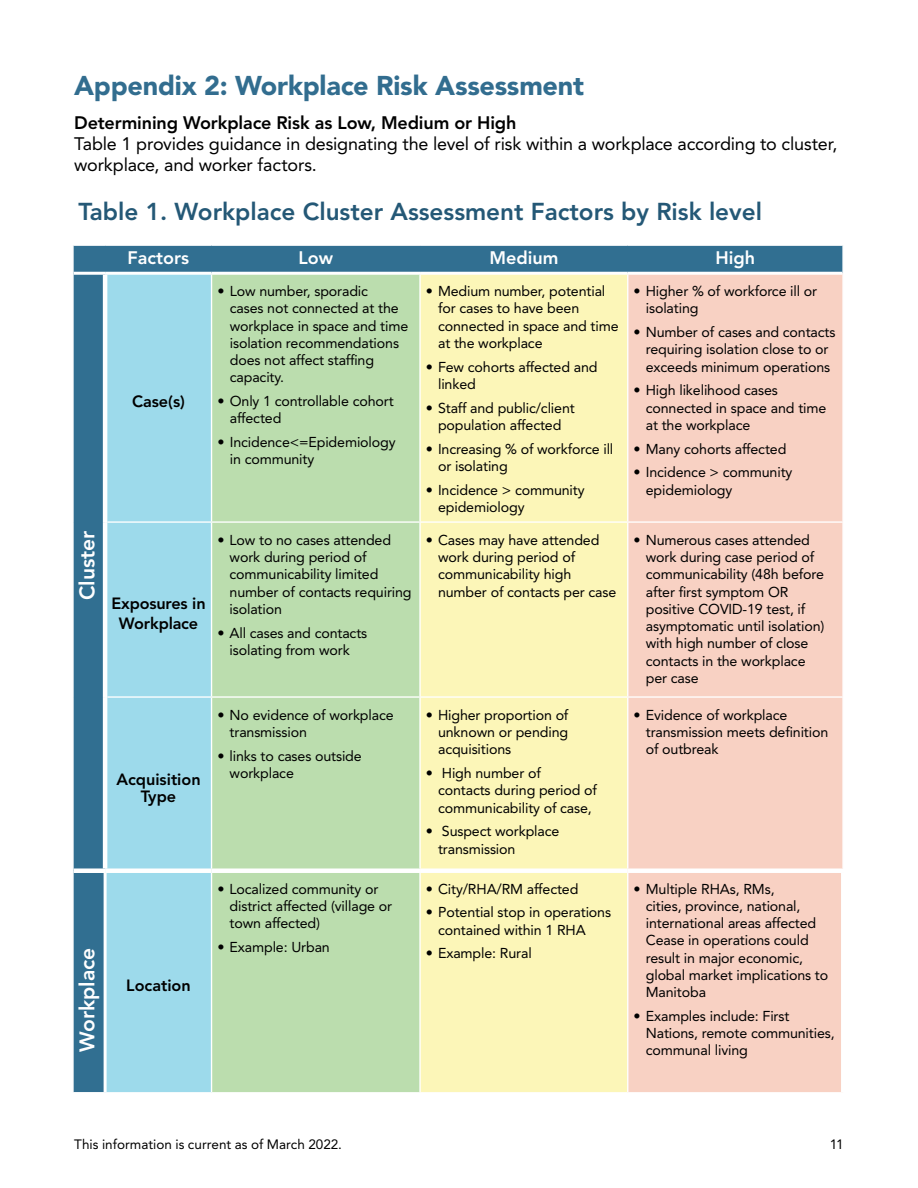
<style>
.page{position:relative;width:918px;height:1188px;background:#fff}
.page>*{position:absolute;margin:0;border:0;box-sizing:border-box;transform-origin:0 0}
.Intro_Text{font:900 27px "Avenir LT Std";letter-spacing:-.01em;color:#326d8f}
.t1{font:800 24.3px "Avenir LT Std";color:#245876}
.t2{font:800 21px "Avenir LT Std";color:#fff}
.Intro_Text-2{font:18px/21px "Avenir LT Std";letter-spacing:-.01em;color:#000}
.t3{font:800 18px "Avenir LT Std";color:#fff}
.questions{font:800 16.2px/20.2px "Avenir LT Std";color:#000;text-align:center}
.t4{font:14.25px/17.2px "Avenir LT Std";letter-spacing:-.01em;color:#000}
.t5{font:13.5px "Avenir LT Std";color:#000}
.s1{font-weight:800}
</style>
<div class="page">
<div style="left:74px;top:246px;width:768px;height:846px;background:#316f91"></div>
<div style="left:107px;top:275px;width:104px;height:817px;background:#9ddaeb"></div>
<div style="left:212px;top:275px;width:207px;height:817px;background:#bbddae"></div>
<div style="left:421px;top:275px;width:206px;height:817px;background:#fcf6b8"></div>
<div style="left:628px;top:275px;width:214px;height:817px;background:#f8d1c3"></div>
<svg style="left:211px;top:246px;width:1px;height:26px"></svg>
<hr style="left:419px;top:246px;width:2px;height:26px;background:#316f91">
<svg style="left:627px;top:246px;width:1px;height:26px"></svg>
<hr style="left:104px;top:246px;width:2px;height:26px;background:#316f91">
<hr style="left:211px;top:275px;width:1px;height:246px;background:#fff">
<hr style="left:419px;top:275px;width:2px;height:246px;background:#fff">
<hr style="left:211px;top:523px;width:1px;height:173px;background:#fff">
<hr style="left:419px;top:523px;width:2px;height:173px;background:#fff">
<hr style="left:211px;top:698px;width:1px;height:170px;background:#fff">
<hr style="left:419px;top:698px;width:2px;height:170px;background:#fff">
<hr style="left:419px;top:873px;width:2px;height:219px;background:#fff">
<hr style="left:627px;top:275px;width:1px;height:246px;background:#fff">
<hr style="left:627px;top:523px;width:1px;height:173px;background:#fff">
<hr style="left:627px;top:698px;width:1px;height:170px;background:#fff">
<hr style="left:627px;top:873px;width:1px;height:219px;background:#fff">
<hr style="left:107px;top:521px;width:105px;height:2px;background:#fff">
<hr style="left:212px;top:521px;width:208px;height:2px;background:#fff">
<hr style="left:420px;top:521px;width:208px;height:2px;background:#fff">
<hr style="left:628px;top:521px;width:216px;height:2px;background:#fff">
<hr style="left:107px;top:696px;width:105px;height:2px;background:#fff">
<hr style="left:212px;top:696px;width:208px;height:2px;background:#fff">
<hr style="left:420px;top:696px;width:208px;height:2px;background:#fff">
<hr style="left:628px;top:696px;width:216px;height:2px;background:#fff">
<hr style="left:211px;top:873px;width:1px;height:219px;background:#fff">
<hr style="left:841px;top:873px;width:4px;height:219px;background:#fff">
<div style="left:105px;top:868px;width:107px;height:5px;background:#fff"></div>
<div style="left:212px;top:868px;width:208px;height:5px;background:#fff"></div>
<div style="left:420px;top:868px;width:208px;height:5px;background:#fff"></div>
<div style="left:628px;top:868px;width:217px;height:5px;background:#fff"></div>
<div style="left:74px;top:868px;width:31px;height:5px;background:#fff"></div>
<hr style="left:74px;top:272px;width:31px;height:3px;background:#fff">
<hr style="left:105px;top:272px;width:107px;height:3px;background:#fff">
<hr style="left:212px;top:272px;width:208px;height:3px;background:#fff">
<hr style="left:420px;top:272px;width:208px;height:3px;background:#fff">
<hr style="left:628px;top:272px;width:214px;height:3px;background:#fff">
<hr style="left:103px;top:275px;width:4px;height:247px;background:#fff">
<hr style="left:103px;top:522px;width:4px;height:175px;background:#fff">
<hr style="left:103px;top:697px;width:4px;height:171px;background:#fff">
<hr style="left:104px;top:873px;width:3px;height:219px;background:#fff">
<p class="Intro_Text" style="left:74px;top:69px;width:511px">Appendix 2: Workplace Risk Assessment</p>
<p class="Intro_Text-2" style="left:74px;top:113px;width:765px"><span class="s1">Determining Workplace Risk as Low, Medium or High<br></span>Table 1 provides guidance in designating the level of risk within a workplace according to cluster, workplace, and worker factors.</p>
<p class="t1" style="left:78px;top:198px;width:685px">Table 1. Workplace Cluster Assessment Factors by Risk level</p>
<p class="t3" style="left:127px;top:247px;width:63px">Factors</p>
<p class="t3" style="left:298px;top:247px;width:36px">Low</p>
<p class="t3" style="left:489px;top:247px;width:71px">Medium</p>
<p class="t3" style="left:716px;top:247px;width:41px">High</p>
<p class="questions" style="left:132px;top:391px;width:55px">Case(s)</p>
<p class="t4" style="left:230px;top:283px;width:180px;text-indent:-12px">• Low number, sporadic<br>cases not connected at the workplace in space and time isolation recommendations does not affect staffing capacity.</p>
<p class="t4" style="left:230px;top:393px;width:165px;text-indent:-12px">• Only 1 controllable cohort affected</p>
<p class="t4" style="left:230px;top:434px;width:167px;text-indent:-12px">• Incidence&lt;=Epidemiology in community</p>
<h3 class="t2" style="left:75px;top:600px;width:71px;rotate:-90deg">Cluster</h3>
<p class="questions" style="left:111px;top:593px;width:96px">Exposures in<br>Workplace</p>
<p class="t4" style="left:230px;top:532px;width:184px;text-indent:-12px">• Low to no cases attended work during period of communicability limited number of contacts requiring isolation</p>
<p class="t4" style="left:217px;top:624px;width:151px;text-align:center">• All cases and contacts isolating from work</p>
<p class="questions" style="left:116px;top:770px;width:86px;line-height:17.5px">Acquisition<br>Type</p>
<p class="t4" style="left:230px;top:706px;width:166px;text-indent:-12px">• No evidence of workplace transmission</p>
<p class="t4" style="left:230px;top:747px;width:134px;text-indent:-12px">• links to cases outside workplace</p>
<h3 class="t2" style="left:75px;top:1052px;width:106px;rotate:-90deg">Workplace</h3>
<p class="questions" style="left:126px;top:976px;width:66px">Location</p>
<p class="t4" style="left:230px;top:880px;width:164px;text-indent:-12px">• Localized community or district affected (village or town affected)</p>
<p class="t4" style="left:217px;top:938px;width:114px">• Example: Urban</p>
<p class="t4" style="left:438px;top:283px;width:182px;text-indent:-12px">• Medium number, potential for cases to have been connected in space and time at the workplace</p>
<p class="t4" style="left:438px;top:358px;width:161px;text-indent:-12px">• Few cohorts affected and linked</p>
<p class="t4" style="left:426px;top:399px;width:150px;text-align:center">• Staff and public/client population affected</p>
<p class="t4" style="left:438px;top:440px;width:177px;text-indent:-12px">• Increasing % of workforce ill or isolating</p>
<p class="t4" style="left:438px;top:481px;width:148px;text-indent:-12px">• Incidence &gt; community epidemiology</p>
<p class="t4" style="left:646px;top:283px;width:173px;text-indent:-12px">• Higher % of workforce ill or isolating</p>
<p class="t4" style="left:634px;top:324px;width:203px;text-align:center">• Number of cases and contacts requiring isolation close to or exceeds minimum operations</p>
<p class="t4" style="left:646px;top:382px;width:182px;text-indent:-12px">• High likelihood cases connected in space and time at the workplace</p>
<p class="t4" style="left:634px;top:440px;width:154px">• Many cohorts affected</p>
<p class="t4" style="left:646px;top:464px;width:148px;text-indent:-12px">• Incidence &gt; community epidemiology</p>
<p class="t4" style="left:438px;top:532px;width:180px;text-indent:-12px">• Cases may have attended work during period of communicability high number of contacts per case</p>
<p class="t4" style="left:646px;top:532px;width:180px;text-indent:-12px">• Numerous cases attended work during case period of communicability (48h before after first symptom OR positive COVID-19 test, if asymptomatic until isolation) with high number of close contacts in the workplace per case</p>
<p class="t4" style="left:438px;top:706px;width:132px;text-align:justify;text-indent:-12px">• Higher proportion of unknown or pending acquisitions</p>
<p class="t4" style="left:438px;top:765px;width:160px;text-indent:-12px">• High number of contacts during period of communicability of case,</p>
<p class="t4" style="left:438px;top:823px;width:123px;text-indent:-12px">• Suspect workplace transmission</p>
<p class="t4" style="left:426px;top:880px;width:154px">• City/RHA/RM affected</p>
<p class="t4" style="left:438px;top:904px;width:175px;text-indent:-12px">• Potential stop in operations contained within 1 RHA</p>
<p class="t4" style="left:426px;top:945px;width:107px">• Example: Rural</p>
<p class="t4" style="left:646px;top:706px;width:184px;text-indent:-12px">• Evidence of workplace transmission meets definition of outbreak</p>
<p class="t4" style="left:646px;top:880px;width:184px;text-indent:-12px">• Multiple RHAs, RMs,<br>cities, province, national, international areas affected<br>Cease in operations could result in major economic, global market implications to<br>Manitoba</p>
<p class="t4" style="left:646px;top:1007px;width:190px;text-indent:-12px">• Examples include: First<br>Nations, remote communities, communal living</p>
<p class="t5" style="left:74px;top:1136px;width:269px">This information is current as of March 2022.</p>
<p class="t5" style="left:830px;top:1136px;width:15px">11</p>
</div>
